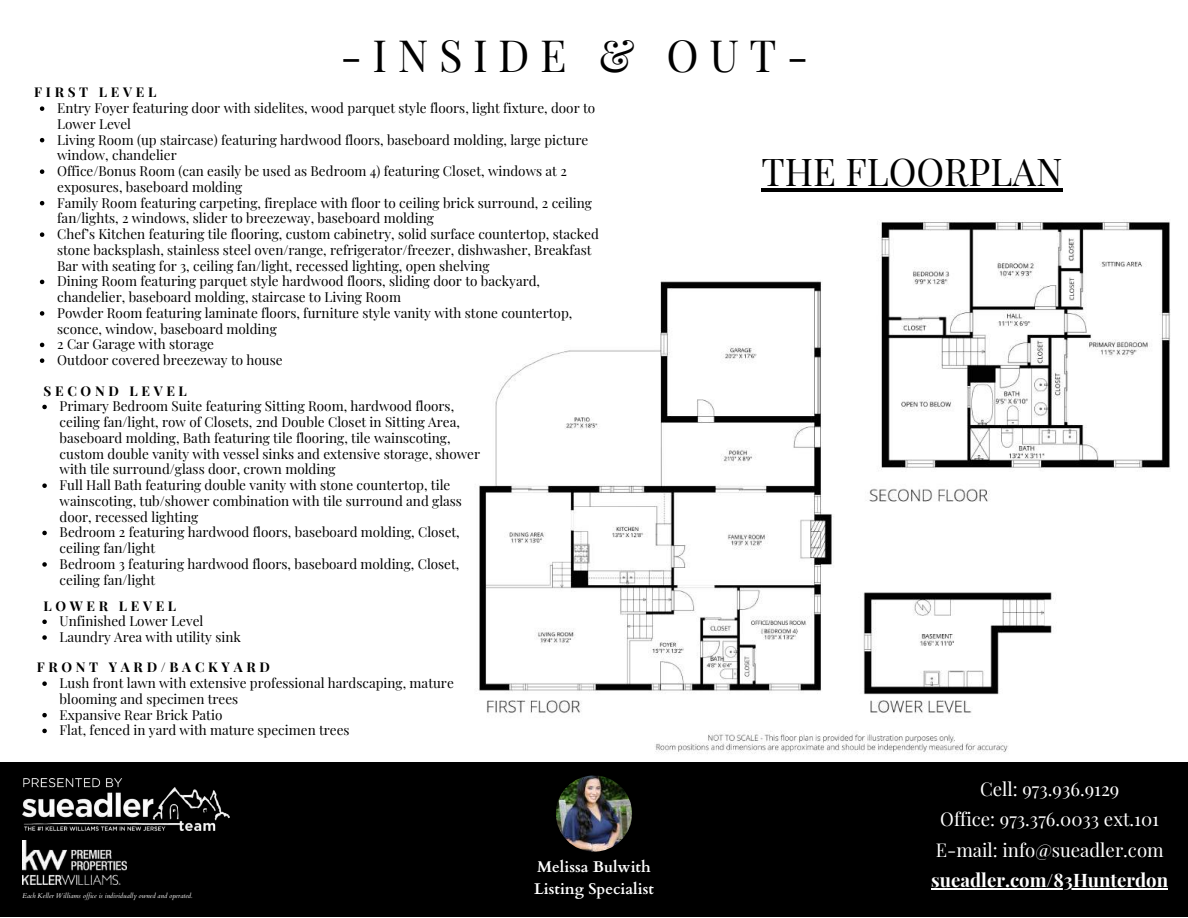
<style>
.page{position:relative;width:1188px;height:918px;background:#fff}
.page>*{position:absolute;margin:0;border:0;box-sizing:border-box;transform-origin:0 0}
.t1{font:43.5px "Playfair Display";letter-spacing:.24em;color:#000}
.t2{font:37.5px "Playfair Display";color:#000}
.t3{font:18.6px/30.3px "Playfair Display";color:#fff;text-align:center}
.t4{font:700 18.6px "Playfair Display";color:#fff}
.t5{font:700 15.6px/21.3px "Cardo";color:#fff}
.t6{font:13.5px/15.8px "Playfair Display";color:#000}
.t7{font:700 13.5px "Playfair Display";letter-spacing:.275em;color:#000}
.t8{font:italic 6.75px "Cardo";color:#fff}
</style>
<div class="page">
<div style="left:0;top:762px;width:1188px;height:155px;background:#000"></div>
<img style="left:23px;top:779px;width:207px;height:51px">
<img style="left:23px;top:840px;width:103px;height:44px">
<img style="left:478px;top:188px;width:693px;height:566px">
<svg style="left:40px;top:106px;width:4px;height:5px"></svg>
<svg style="left:40px;top:138px;width:4px;height:4px"></svg>
<svg style="left:40px;top:169px;width:4px;height:5px"></svg>
<svg style="left:40px;top:201px;width:4px;height:4px"></svg>
<svg style="left:40px;top:232px;width:4px;height:5px"></svg>
<svg style="left:40px;top:280px;width:4px;height:4px"></svg>
<svg style="left:40px;top:311px;width:4px;height:5px"></svg>
<svg style="left:40px;top:343px;width:4px;height:4px"></svg>
<svg style="left:40px;top:358px;width:4px;height:5px"></svg>
<svg style="left:42px;top:681px;width:5px;height:5px"></svg>
<svg style="left:42px;top:713px;width:5px;height:4px"></svg>
<svg style="left:42px;top:729px;width:5px;height:4px"></svg>
<hr style="left:762px;top:188px;width:301px;height:4px;background:#000">
<svg style="left:42px;top:620px;width:5px;height:4px"></svg>
<svg style="left:42px;top:635px;width:5px;height:5px"></svg>
<svg style="left:42px;top:405px;width:5px;height:4px"></svg>
<svg style="left:42px;top:483px;width:5px;height:5px"></svg>
<svg style="left:42px;top:531px;width:5px;height:4px"></svg>
<svg style="left:42px;top:562px;width:5px;height:5px"></svg>
<hr style="left:931px;top:888px;width:237px;height:1px;background:#fff">
<img style="left:556px;top:776px;width:76px;height:76px;border-radius:50%">
<p class="t7" style="left:34px;top:83px;width:124px">FIRST LEVEL</p>
<h1 class="t1" style="left:340px;top:25px;width:470px">-INSIDE &amp; OUT-</h1>
<p class="t6" style="left:57px;top:100px;width:543px">Entry Foyer featuring door with sidelites, wood parquet style floors, light fixture, door to Lower Level<br>Living Room (up staircase) featuring hardwood floors, baseboard molding, large picture window, chandelier<br>Office/Bonus Room (can easily be used as Bedroom 4) featuring Closet, windows at 2 exposures, baseboard molding<br>Family Room featuring carpeting, fireplace with floor to ceiling brick surround, 2 ceiling fan/lights, 2 windows, slider to breezeway, baseboard molding<br>Chef’s Kitchen featuring tile flooring, custom cabinetry, solid surface countertop, stacked stone backsplash, stainless steel oven/range, refrigerator/freezer, dishwasher, Breakfast Bar with seating for 3, ceiling fan/light, recessed lighting, open shelving<br>Dining Room featuring parquet style hardwood floors, sliding door to backyard, chandelier, baseboard molding, staircase to Living Room<br>Powder Room featuring laminate floors, furniture style vanity with stone countertop, sconce, window, baseboard molding<br>2 Car Garage with storage<br>Outdoor covered breezeway to house</p>
<p class="t7" style="left:44px;top:381px;width:145px">SECOND LEVEL</p>
<p class="t6" style="left:60px;top:398px;width:422px">Primary Bedroom Suite featuring Sitting Room, hardwood floors, ceiling fan/light, row of Closets, 2nd Double Closet in Sitting Area, baseboard molding, Bath featuring tile flooring, tile wainscoting, custom double vanity with vessel sinks and extensive storage, shower with tile surround/glass door, crown molding<br>Full Hall Bath featuring double vanity with stone countertop, tile wainscoting, tub/shower combination with tile surround and glass door, recessed lighting<br>Bedroom 2 featuring hardwood floors, baseboard molding, Closet, ceiling fan/light<br>Bedroom 3 featuring hardwood floors, baseboard molding, Closet, ceiling fan/light</p>
<p class="t7" style="left:44px;top:596px;width:134px">LOWER LEVEL</p>
<p class="t6" style="left:60px;top:613px;width:183px">Unfinished Lower Level<br>Laundry Area with utility sink</p>
<p class="t7" style="left:37px;top:658px;width:235px">FRONT YARD/BACKYARD</p>
<p class="t6" style="left:60px;top:675px;width:396px">Lush front lawn with extensive professional hardscaping, mature blooming and specimen trees<br>Expansive Rear Brick Patio<br>Flat, fenced in yard with mature specimen trees</p>
<p class="t8" style="left:23px;top:891px;width:171px">Each Keller Williams office is individually owned and operated.</p>
<p class="t5" style="left:534px;top:857px;width:121px">Melissa Bulwith<br>Listing Specialist</p>
<h2 class="t2" style="left:762px;top:145px;width:303px">THE FLOORPLAN</h2>
<h3 class="t3" style="left:936px;top:773px;width:230px">Cell: 973.936.9129<br>Office: 973.376.0033 ext.101<br>E-mail: info@sueadler.com</h3>
<h3 class="t4" style="left:931px;top:867px;width:238px">sueadler.com/83Hunterdon</h3>
</div>
